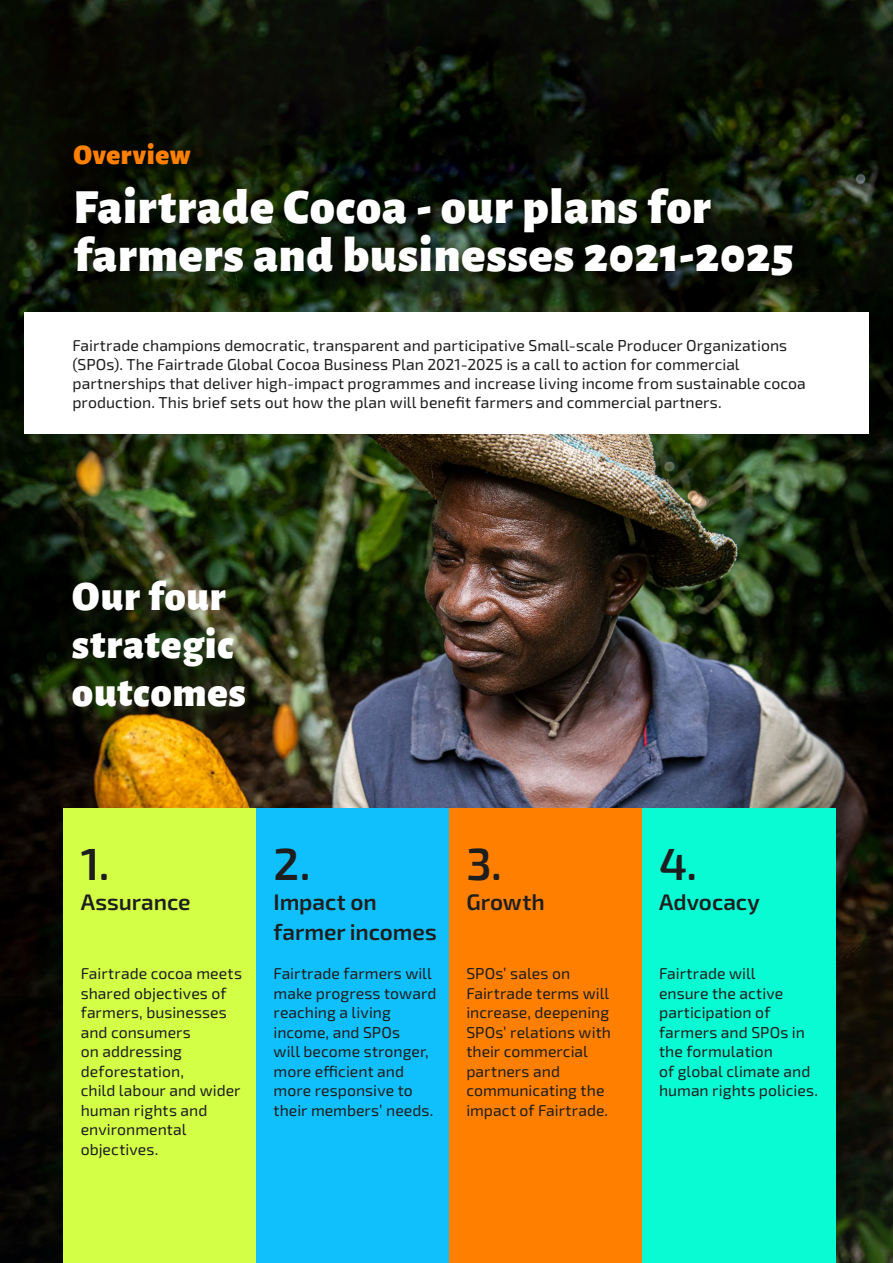
<style>
.page{position:relative;width:893px;height:1263px;background:#fff}
.page>*{position:absolute;margin:0;border:0;box-sizing:border-box;transform-origin:0 0}
.t1{font:900 49.5px/48px "Alegreya Sans";letter-spacing:.02em;color:#fff}
.t2{font:600 45px "Exo 2";color:#1e1e1e}
.t3{font:900 42px/48px "Alegreya Sans";letter-spacing:.02em;color:#fff}
.t4{font:900 28.5px "Alegreya Sans";letter-spacing:.02em;color:#ff8000}
.t5{font:600 22.5px/30px "Exo 2";letter-spacing:-.005em;color:#1e1e1e}
.t6{font:15.75px/19.5px "Exo 2";letter-spacing:.005em;color:#1e1e1e}
</style>
<div class="page">
<img style="left:0;top:0;width:893px;height:1263px">
<div style="left:66px;top:179px;width:734px;height:105px;background:#000;opacity:.3"></div>
<div style="left:64px;top:808px;width:193px;height:455px;background:#d4ff47"></div>
<div style="left:24px;top:312px;width:844px;height:122px;background:#fff"></div>
<div style="left:257px;top:808px;width:193px;height:455px;background:#0fc0fc"></div>
<div style="left:449px;top:808px;width:193px;height:455px;background:#ff8000"></div>
<div style="left:642px;top:808px;width:193px;height:455px;background:#09fbd3"></div>
<h3 class="t4" style="left:73px;top:132px;width:119px">Overview</h3>
<h1 class="t1" style="left:73px;top:179px;width:722px">Fairtrade Cocoa - our plans for farmers and businesses 2021-2025</h1>
<p class="t6" style="left:72px;top:336px;width:735px;line-height:18.9px">Fairtrade champions democratic, transparent and participative Small-scale Producer Organizations (SPOs). The Fairtrade Global Cocoa Business Plan 2021-2025 is a call to action for commercial partnerships that deliver high-impact programmes and increase living income from sustainable cocoa production. This brief sets out how the plan will benefit farmers and commercial partners.</p>
<h3 class="t3" style="left:72px;top:569px;width:175px">Our four strategic outcomes</h3>
<h2 class="t2" style="left:81px;top:833px;width:30px">1.</h2>
<h3 class="t5" style="left:81px;top:886px;width:111px">Assurance</h3>
<p class="t6" style="left:81px;top:963px;width:163px">Fairtrade cocoa meets shared objectives of farmers, businesses and consumers<br>on addressing deforestation,<br>child labour and wider human rights and environmental objectives.</p>
<h2 class="t2" style="left:274px;top:833px;width:38px">2.</h2>
<h3 class="t5" style="left:274px;top:886px;width:165px">Impact on farmer incomes</h3>
<p class="t6" style="left:274px;top:963px;width:164px">Fairtrade farmers will make progress toward reaching a living income, and SPOs<br>will become stronger, more efficient and more responsive to their members’ needs.</p>
<h2 class="t2" style="left:466px;top:833px;width:37px">3.</h2>
<h3 class="t5" style="left:466px;top:886px;width:80px">Growth</h3>
<p class="t6" style="left:466px;top:963px;width:146px">SPOs’ sales on<br>Fairtrade terms will increase, deepening<br>SPOs’ relations with their commercial partners and communicating the impact of Fairtrade.</p>
<h2 class="t2" style="left:659px;top:833px;width:40px">4.</h2>
<h3 class="t5" style="left:659px;top:886px;width:102px">Advocacy</h3>
<p class="t6" style="left:659px;top:963px;width:160px">Fairtrade will<br>ensure the active participation of farmers and SPOs in the formulation<br>of global climate and human rights policies.</p>
</div>
